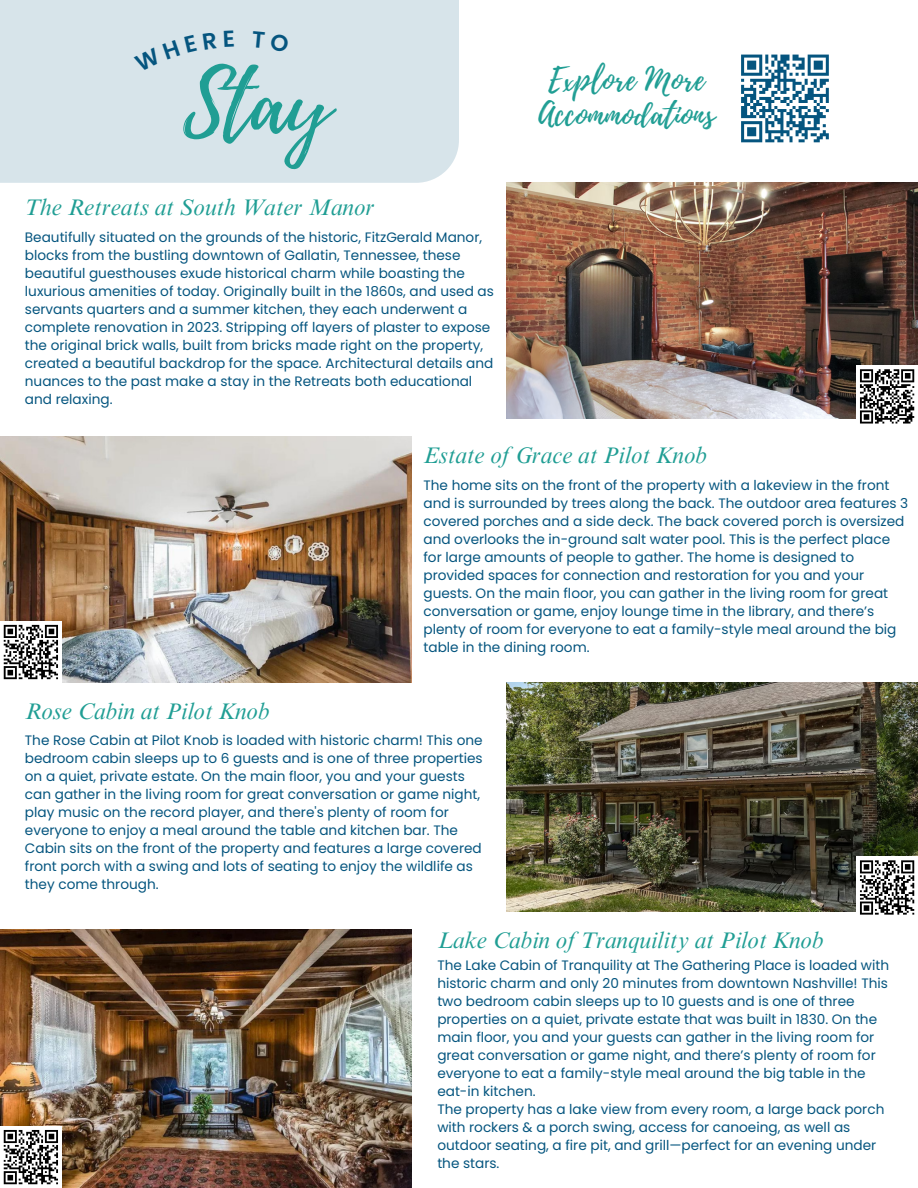
<style>
.page{position:relative;width:918px;height:1188px;background:#fff}
.page>*{position:absolute;margin:0;border:0;box-sizing:border-box;transform-origin:0 0}
.t1{font:84px "Playlist Script";color:#209e94}
.t2{font:31.05px/34.8px "Playlist Script";letter-spacing:.01em;color:#209e94;text-align:center}
.t3{font:italic 23.1px "Times NRMT Pro";color:#209e94}
.t4{font:13.65px/18px "Poppins";color:#05557f}
</style>
<div class="page">
<img style="left:506px;top:183px;width:412px;height:235px">
<img style="left:506px;top:683px;width:412px;height:229px">
<img style="left:0;top:930px;width:412px;height:258px">
<div style="left:0;top:0;width:459px;height:183px;background:#d7e4ea"></div>
<img style="left:0;top:436px;width:411px;height:247px">
<svg style="left:741px;top:55px;width:88px;height:87px"></svg>
<div style="left:0;top:621px;width:62px;height:62px;background:#fff"></div>
<svg style="left:3px;top:624px;width:55px;height:56px"></svg>
<div style="left:856px;top:857px;width:62px;height:61px;background:#fff"></div>
<svg style="left:860px;top:860px;width:55px;height:55px"></svg>
<div style="left:0;top:1126px;width:62px;height:62px;background:#fff"></div>
<svg style="left:3px;top:1130px;width:55px;height:55px"></svg>
<div style="left:856px;top:366px;width:62px;height:61px;background:#fff"></div>
<svg style="left:860px;top:369px;width:55px;height:55px"></svg>
<p class="t1" style="left:183px;top:44px;width:149px">Stay</p>
<h1 class="t3" style="left:25px;top:199px;width:351px">The Retreats at South Water Manor</h1>
<h3 class="t4" style="left:25px;top:228px;width:471px">Beautifully situated on the grounds of the historic, FitzGerald Manor, blocks from the bustling downtown of Gallatin, Tennessee, these beautiful guesthouses exude historical charm while boasting the luxurious amenities of today. Originally built in the 1860s, and used as servants quarters and a summer kitchen, they each underwent a complete renovation in 2023. Stripping off layers of plaster to expose the original brick walls, built from bricks made right on the property, created a beautiful backdrop for the space. Architectural details and nuances to the past make a stay in the Retreats both educational and relaxing.</h3>
<h2 class="t2" style="left:538px;top:63px;width:178px">Explore More<br>Accommodations</h2>
<h3 class="t3" style="left:424px;top:447px;width:285px">Estate of Grace at Pilot Knob</h3>
<p class="t3" style="left:25px;top:702px;width:246px">Rose Cabin at Pilot Knob</p>
<p class="t4" style="left:424px;top:476px;width:486px">The home sits on the front of the property with a lakeview in the front and is surrounded by trees along the back. The outdoor area features 3 covered porches and a side deck. The back covered porch is oversized and overlooks the in-ground salt water pool. This is the perfect place for large amounts of people to gather. The home is designed to provided spaces for connection and restoration for you and your guests. On the main floor, you can gather in the living room for great conversation or game, enjoy lounge time in the library, and there’s plenty of room for everyone to eat a family-style meal around the big table in the dining room.</p>
<h4 class="t4" style="left:25px;top:732px;width:459px">The Rose Cabin at Pilot Knob is loaded with historic charm! This one bedroom cabin sleeps up to 6 guests and is one of three properties on a quiet, private estate. On the main floor, you and your guests can gather in the living room for great conversation or game night, play music on the record player, and there's plenty of room for everyone to enjoy a meal around the table and kitchen bar. The Cabin sits on the front of the property and features a large covered front porch with a swing and lots of seating to enjoy the wildlife as they come through.</h4>
<p class="t3" style="left:438px;top:931px;width:387px">Lake Cabin of Tranquility at Pilot Knob</p>
<h2 class="t4" style="left:437px;top:956px;width:453px">The Lake Cabin of Tranquility at The Gathering Place is loaded with historic charm and only 20 minutes from downtown Nashville! This two bedroom cabin sleeps up to 10 guests and is one of three properties on a quiet, private estate that was built in 1830. On the main floor, you and your guests can gather in the living room for great conversation or game night, and there’s plenty of room for everyone to eat a family-style meal around the big table in the eat-in kitchen.</h2>
<p class="t4" style="left:437px;top:1100px;width:449px">The property has a lake view from every room, a large back porch with rockers &amp; a porch swing, access for canoeing, as well as outdoor seating, a fire pit, and grill—perfect for an evening under the stars.</p>
</div>
